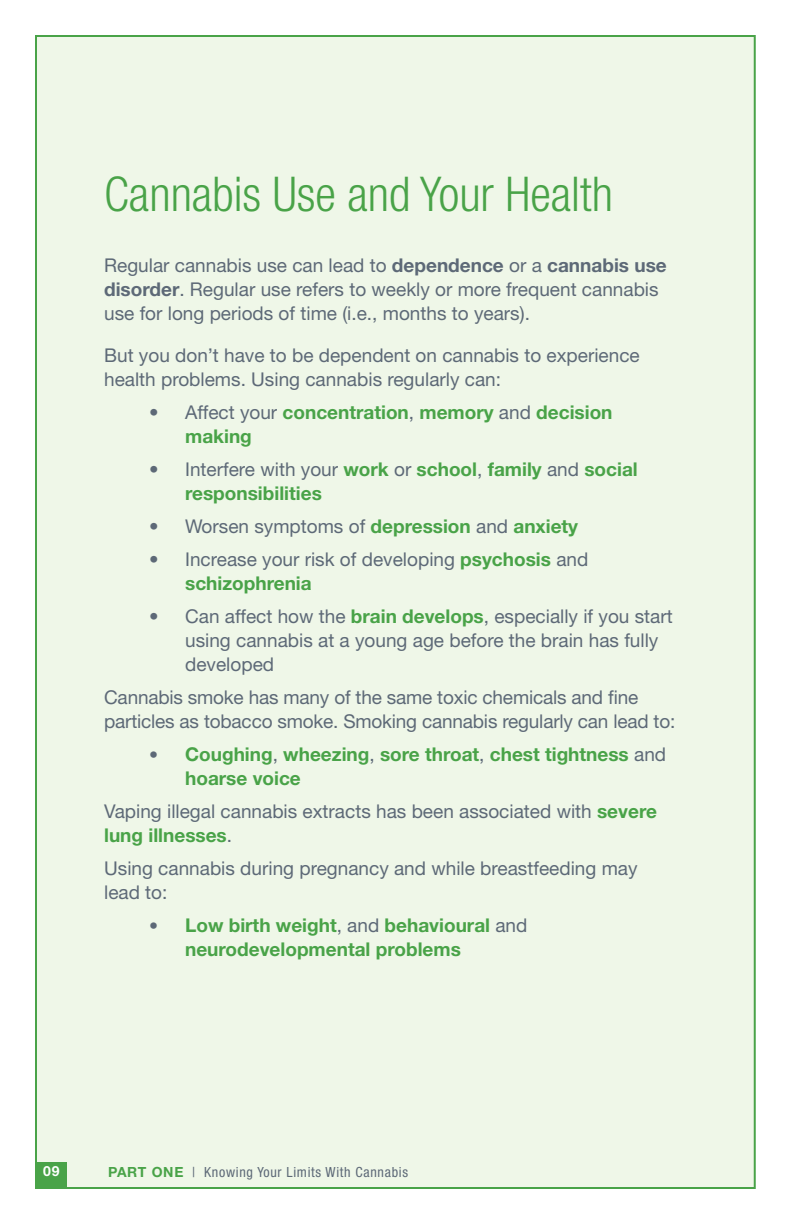
<style>
.page{position:relative;width:792px;height:1224px;background:#fff}
.page>*{position:absolute;margin:0;border:0;box-sizing:border-box;transform-origin:0 0}
.t1{font:300 condensed 48px "Helvetica Neue LT Std";color:#49a348}
.t2{font:19px/24px "Helvetica Neue LT Std";color:#5d6977}
.t3{font:700 19px/24px "Helvetica Neue LT Std";color:#49a348}
.t4{font:condensed 14px "Helvetica Neue LT Std";letter-spacing:.05em;color:#5d6977}
.t5{font:700 14px "Helvetica Neue LT Std";color:#fff}
.s1{font-weight:700}
.s2{font-weight:400;color:#5d6977}
.s3{font-weight:700;color:#49a348}
.s4{font-weight:300;font-size:18px;color:#5d6977}
.s5{font-weight:700;font-stretch:normal;color:#49a348}
</style>
<div class="page">
<div style="left:35px;top:35px;width:721px;height:1154px;background:#eff7e8;border:2px solid #49a348"></div>
<div style="left:36px;top:1162px;width:31px;height:26px;background:#49a348"></div>
<p class="t1" style="left:104px;top:166px;width:511px">Cannabis Use and Your Health</p>
<p class="t2" style="left:104px;top:253px;width:564px">Regular cannabis use can lead to <span class="s1">dependence</span> or a <span class="s1">cannabis use disorder</span>. Regular use refers to weekly or more frequent cannabis use for long periods of time (i.e., months to years).</p>
<p class="t2" style="left:104px;top:343px;width:537px">But you don’t have to be dependent on cannabis to experience health problems. Using cannabis regularly can:</p>
<p class="t3" style="left:185px;top:400px;width:429px;text-indent:-36px"><span class="s2">• Affect your</span> concentration<span class="s2">,</span> memory <span class="s2">and</span> decision making</p>
<p class="t3" style="left:185px;top:457px;width:454px;text-indent:-36px"><span class="s2">• Interfere with your</span> work <span class="s2">or</span> school<span class="s2">,</span> family <span class="s2">and</span> social responsibilities</p>
<p class="t2" style="left:149px;top:514px;width:431px">• Worsen symptoms of <span class="s3">depression</span> and <span class="s3">anxiety</span></p>
<p class="t2" style="left:185px;top:547px;width:405px;text-indent:-36px">• Increase your risk of developing <span class="s3">psychosis</span> and <span class="s3">schizophrenia</span></p>
<p class="t2" style="left:185px;top:604px;width:489px;text-indent:-36px">• Can affect how the <span class="s3">brain develops</span>, especially if you start using cannabis at a young age before the brain has fully developed</p>
<p class="t2" style="left:104px;top:685px;width:573px">Cannabis smoke has many of the same toxic chemicals and fine particles as tobacco smoke. Smoking cannabis regularly can lead to:</p>
<p class="t3" style="left:185px;top:742px;width:483px;text-indent:-36px"><span class="s4">•</span> Coughing<span class="s2">,</span> wheezing<span class="s2">,</span> sore throat<span class="s2">,</span> chest tightness <span class="s2">and </span>hoarse voice</p>
<p class="t2" style="left:104px;top:799px;width:554px">Vaping illegal cannabis extracts has been associated with <span class="s3">severe lung illnesses</span>.</p>
<p class="t2" style="left:104px;top:856px;width:535px">Using cannabis during pregnancy and while breastfeeding may lead to:</p>
<p class="t3" style="left:185px;top:913px;width:344px;text-indent:-36px"><span class="s4">•</span> Low birth weight<span class="s2">, and</span> behavioural <span class="s2">and </span>neurodevelopmental problems</p>
<p class="t5" style="left:43px;top:1163px;width:18px">09</p>
<p class="t4" style="left:108px;top:1164px;width:302px"><span class="s5">PART ONE</span> | Knowing Your Limits With Cannabis</p>
</div>
